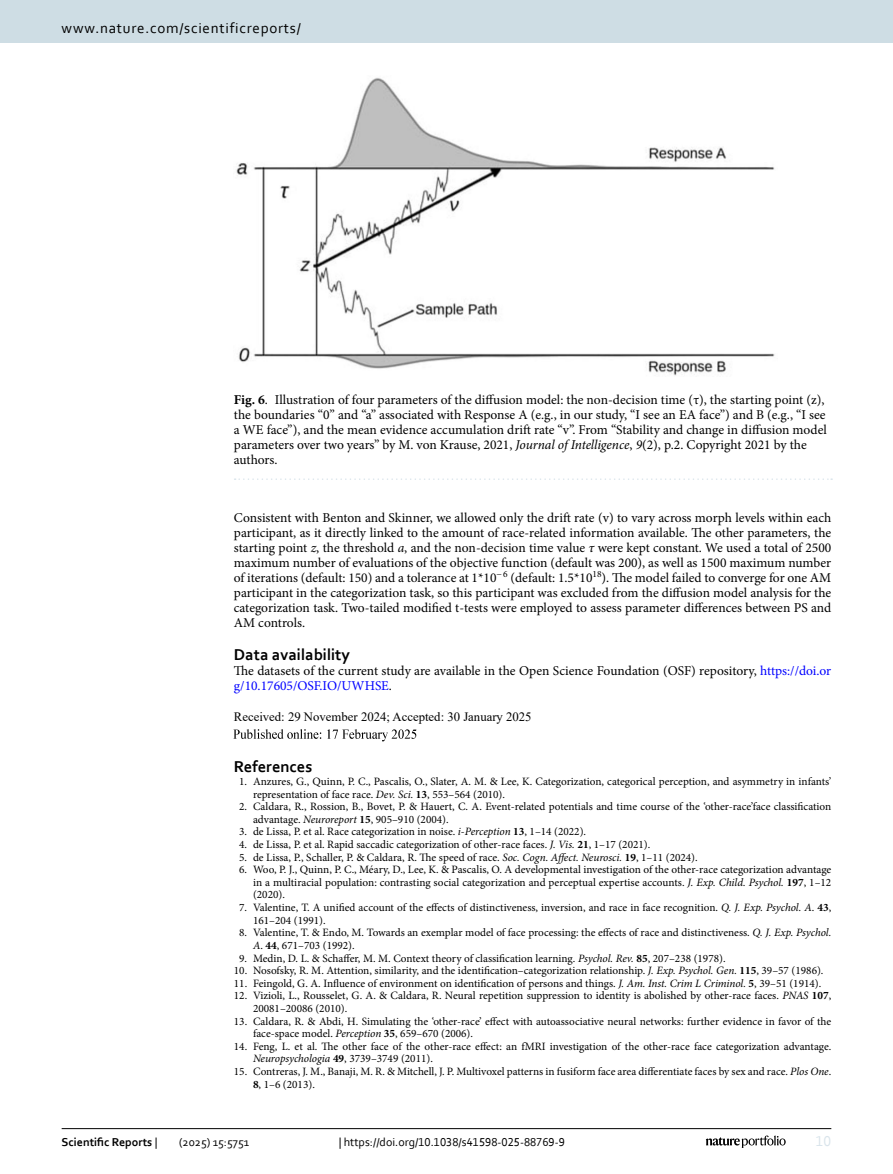
<style>
.page{position:relative;width:893px;height:1174px;background:#fff}
.page>*{position:absolute;margin:0;border:0;box-sizing:border-box;transform-origin:0 0}
.Endmatter_Heading{font:700 16.5px "Corbel";color:#000}
.Literatur_Heading{font:700 16.5px "Corbel";color:#000}
.t1{font:15px "Corbel";letter-spacing:.05em;color:#000}
.t2{font:15px "Corbel";color:#d9e4eb}
.Body_Text_Indent{font:13.5px/15px "Minion Pro";color:#000;text-align:justify}
.Figure_Caption{font:13.5px/15px "Minion Pro";color:#000}
.Data_Availability{font:13.5px/15px "Minion Pro";color:#000}
.Article_History{font:12.75px "Times New Roman";color:#000}
.t3{font:12px "Corbel";color:#000}
.t4{font:700 12px "Corbel";color:#000}
.Literatur_Entry_1-99{font:11.25px/12.6px "Minion Pro";color:#000}
.s1{font-weight:700}
.s2{font-style:italic}
.s3{color:#00f}
.s4{font-weight:400}
</style>
<div class="page">
<img style="left:234px;top:729px;width:183px;height:13px">
<img style="left:236px;top:77px;width:539px;height:299px">
<svg style="left:235px;top:478px;width:597px;height:2px"></svg>
<hr style="left:62px;top:1128px;width:769px;height:1px;background:#000">
<svg style="left:706px;top:1135px;width:80px;height:12px"></svg>
<div style="left:0;top:0;width:893px;height:43px;background:#cedde4"></div>
<h2 class="t1" style="left:62px;top:18px;width:241px">www.nature.com/scientificreports/</h2>
<p class="Figure_Caption" style="left:234px;top:392px;width:594px"><span class="s1">Fig. 6</span>. Illustration of four parameters of the diffusion model: the non-decision time (τ), the starting point (z), the boundaries “0” and “a” associated with Response A (e.g., in our study, “I see an EA face”) and B (e.g., “I see a WE face”), and the mean evidence accumulation drift rate “v”. From “Stability and change in diffusion model parameters over two years” by M. von Krause, 2021, <span class="s2">Journal of Intelligence</span>, <span class="s2">9</span>(2), p.2. Copyright 2021 by the authors.</p>
<p class="Body_Text_Indent" style="left:234px;top:510px;width:599px">Consistent with Benton and Skinner, we allowed only the drift rate (v) to vary across morph levels within each participant, as it directly linked to the amount of race-related information available. The other parameters, the starting point <span class="s2">z</span>, the threshold <span class="s2">a</span>, and the non-decision time value <span class="s2">τ</span> were kept constant. We used a total of 2500 maximum number of evaluations of the objective function (default was 200), as well as 1500 maximum number of iterations (default: 150) and a tolerance at 1*10<sup>−6</sup> (default: 1.5*10<sup>18</sup>). The model failed to converge for one AM participant in the categorization task, so this participant was excluded from the diffusion model analysis for the categorization task. Two-tailed modified t-tests were employed to assess parameter differences between PS and AM controls.</p>
<p class="Endmatter_Heading" style="left:234px;top:644px;width:118px">Data availability</p>
<p class="Data_Availability" style="left:234px;top:663px;width:599px">The datasets of the current study are available in the Open Science Foundation (OSF) repository, <span class="s3">https://doi.or g/10.17605/OSF.IO/UWHSE</span>.</p>
<p class="Article_History" style="left:234px;top:708px;width:299px">Received: 29 November 2024; Accepted: 30 January 2025</p>
<p class="Literatur_Heading" style="left:234px;top:756px;width:80px">References</p>
<p class="Literatur_Entry_1-99" style="left:253px;top:775px;width:580px;text-indent:-14px">1. Anzures, G., Quinn, P. C., Pascalis, O., Slater, A. M. &amp; Lee, K. Categorization, categorical perception, and asymmetry in infants’ representation of face race. <span class="s2">Dev. Sci.</span> <span class="s1">13</span>, 553–564 (2010).</p>
<p class="Literatur_Entry_1-99" style="left:253px;top:800px;width:580px;text-indent:-14px">2. Caldara, R., Rossion, B., Bovet, P. &amp; Hauert, C. A. Event-related potentials and time course of the ‘other-race’face classification advantage. <span class="s2">Neuroreport</span> <span class="s1">15</span>, 905–910 (2004).</p>
<p class="Literatur_Entry_1-99" style="left:239px;top:825px;width:348px">3. de Lissa, P. et al. Race categorization in noise. <span class="s2">i-Perception</span> <span class="s1">13</span>, 1–14 (2022).</p>
<p class="Literatur_Entry_1-99" style="left:239px;top:838px;width:413px">4. de Lissa, P. et al. Rapid saccadic categorization of other-race faces. <span class="s2">J. Vis.</span> <span class="s1">21</span>, 1–17 (2021).</p>
<p class="Literatur_Entry_1-99" style="left:239px;top:851px;width:460px">5. de Lissa, P., Schaller, P. &amp; Caldara, R. The speed of race. <span class="s2">Soc. Cogn. Affect. Neurosci.</span> <span class="s1">19</span>, 1–11 (2024).</p>
<p class="Literatur_Entry_1-99" style="left:253px;top:863px;width:580px;text-align:justify;text-indent:-14px">6. Woo, P. J., Quinn, P. C., Méary, D., Lee, K. &amp; Pascalis, O. A developmental investigation of the other-race categorization advantage in a multiracial population: contrasting social categorization and perceptual expertise accounts. <span class="s2">J. Exp. Child. Psychol.</span> <span class="s1">197</span>, 1–12 (2020).</p>
<p class="Literatur_Entry_1-99" style="left:253px;top:901px;width:580px;text-indent:-14px">7. Valentine, T. A unified account of the effects of distinctiveness, inversion, and race in face recognition. <span class="s2">Q. J. Exp. Psychol. A</span>. <span class="s1">43</span>,<br>161–204 (1991).</p>
<p class="Literatur_Entry_1-99" style="left:253px;top:926px;width:580px;text-indent:-14px">8. Valentine, T. &amp; Endo, M. Towards an exemplar model of face processing: the effects of race and distinctiveness. <span class="s2">Q. J. Exp. Psychol.<br>A</span>. <span class="s1">44</span>, 671–703 (1992).</p>
<p class="Literatur_Entry_1-99" style="left:239px;top:951px;width:488px">9. Medin, D. L. &amp; Schaffer, M. M. Context theory of classification learning. <span class="s2">Psychol. Rev.</span> <span class="s1">85</span>, 207–238 (1978).</p>
<p class="Literatur_Entry_1-99" style="left:234px;top:964px;width:591px">10. Nosofsky, R. M. Attention, similarity, and the identification–categorization relationship. <span class="s2">J. Exp. Psychol. Gen.</span> <span class="s1">115</span>, 39–57 (1986).</p>
<p class="Literatur_Entry_1-99" style="left:234px;top:977px;width:589px">11. Feingold, G. A. Influence of environment on identification of persons and things. <span class="s2">J. Am. Inst. Crim L Criminol.</span> <span class="s1">5</span>, 39–51 (1914).</p>
<p class="Literatur_Entry_1-99" style="left:253px;top:989px;width:580px;text-indent:-19px">12. Vizioli, L., Rousselet, G. A. &amp; Caldara, R. Neural repetition suppression to identity is abolished by other-race faces. <span class="s2">PNAS</span> <span class="s1">107</span>,<br>20081–20086 (2010).</p>
<p class="Literatur_Entry_1-99" style="left:253px;top:1014px;width:580px;text-indent:-19px">13. Caldara, R. &amp; Abdi, H. Simulating the ‘other-race’ effect with autoassociative neural networks: further evidence in favor of the face-space model. <span class="s2">Perception</span> <span class="s1">35</span>, 659–670 (2006).</p>
<p class="Literatur_Entry_1-99" style="left:253px;top:1040px;width:580px;text-indent:-19px">14. Feng, L. et al. The other face of the other-race effect: an fMRI investigation of the other-race face categorization advantage.<br><span class="s2">Neuropsychologia</span> <span class="s1">49</span>, 3739–3749 (2011).</p>
<p class="Literatur_Entry_1-99" style="left:253px;top:1065px;width:580px;text-indent:-19px">15. Contreras, J. M., Banaji, M. R. &amp; Mitchell, J. P. Multivoxel patterns in fusiform face area differentiate faces by sex and race. <span class="s2">Plos One</span>.<br><span class="s1">8</span>, 1–6 (2013).</p>
<p class="t4" style="left:62px;top:1134px;width:97px">Scientific Reports <span class="s4">|</span></p>
<p class="t3" style="left:179px;top:1134px;width:72px">(2025) 15:5751</p>
<p class="t3" style="left:339px;top:1134px;width:228px">| https://doi.org/10.1038/s41598-025-88769-9</p>
<h2 class="t2" style="left:816px;top:1132px;width:17px">10</h2>
</div>
